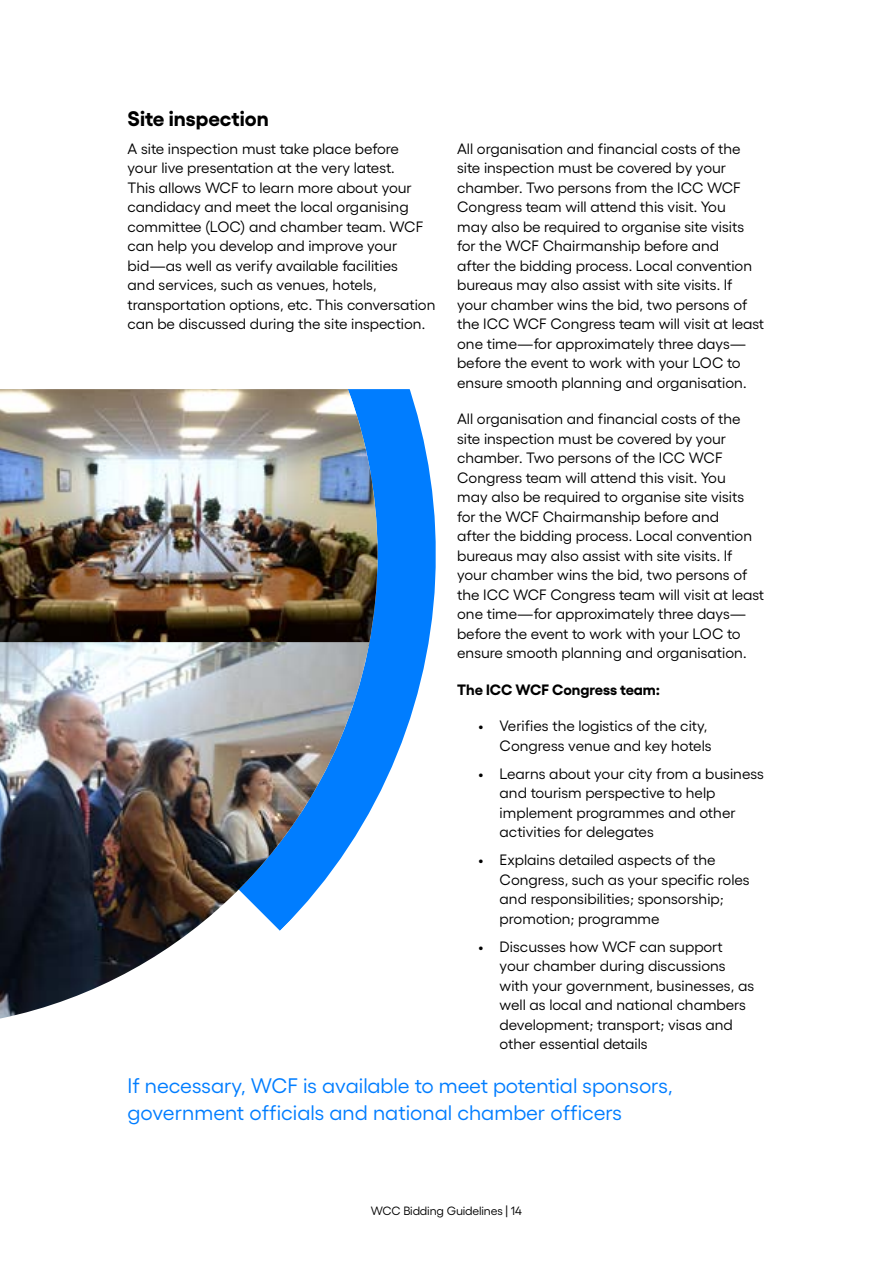
<style>
.page{position:relative;width:893px;height:1263px;background:#fff}
.page>*{position:absolute;margin:0;border:0;box-sizing:border-box;transform-origin:0 0}
.t1{font:21px/27px "Gellix";color:#007dff}
.t2{font:700 21px "Gellix";color:#000}
.t3{font:15px/19.5px "Gellix";color:#000}
.t4{font:700 15px "Gellix";color:#000}
.t5{font:12px "Gellix";letter-spacing:-.01em;color:#000}
.s1{font-weight:500}
</style>
<div class="page">
<svg style="left:378px;top:389px;width:58px;height:407px;fill:#007dff"></svg>
<svg style="left:0;top:646px;width:378px;height:373px"></svg>
<img style="left:0;top:389px;width:378px;height:257px">
<img style="left:0;top:642px;width:369px;height:376px">
<h1 class="t2" style="left:128px;top:101px;width:143px">Site inspection</h1>
<p class="t3" style="left:128px;top:137px;width:309px">A site inspection must take place before<br>your live presentation at the very latest.<br>This allows WCF to learn more about your candidacy and meet the local organising committee (LOC) and chamber team. WCF can help you develop and improve your bid—as well as verify available facilities<br>and services, such as venues, hotels, transportation options, etc. This conversation can be discussed during the site inspection.</p>
<p class="t3" style="left:457px;top:137px;width:309px">All organisation and financial costs of the site inspection must be covered by your chamber. Two persons from the ICC WCF Congress team will attend this visit. You<br>may also be required to organise site visits for the WCF Chairmanship before and<br>after the bidding process. Local convention bureaus may also assist with site visits. If your chamber wins the bid, two persons of the ICC WCF Congress team will visit at least one time—for approximately three days— before the event to work with your LOC to ensure smooth planning and organisation.</p>
<p class="t3" style="left:457px;top:408px;width:309px">All organisation and financial costs of the site inspection must be covered by your chamber. Two persons of the ICC WCF Congress team will attend this visit. You<br>may also be required to organise site visits for the WCF Chairmanship before and<br>after the bidding process. Local convention bureaus may also assist with site visits. If your chamber wins the bid, two persons of the ICC WCF Congress team will visit at least one time—for approximately three days— before the event to work with your LOC to ensure smooth planning and organisation.</p>
<p class="t4" style="left:457px;top:677px;width:205px">The ICC WCF Congress team:</p>
<p class="t3" style="left:478px;top:715px;width:235px;text-align:right"><span class="s1">•</span> Verifies the logistics of the city,<br>Congress venue and key hotels</p>
<p class="t3" style="left:500px;top:762px;width:266px;text-indent:-21px"><span class="s1">•</span> Learns about your city from a business and tourism perspective to help implement programmes and other activities for delegates</p>
<p class="t3" style="left:500px;top:849px;width:251px;text-indent:-21px"><span class="s1">•</span> Explains detailed aspects of the Congress, such as your specific roles and responsibilities; sponsorship; promotion; programme</p>
<p class="t3" style="left:500px;top:935px;width:256px;text-indent:-21px"><span class="s1">•</span> Discusses how WCF can support your chamber during discussions with your government, businesses, as well as local and national chambers development; transport; visas and other essential details</p>
<h1 class="t1" style="left:128px;top:1070px;width:547px">If necessary, WCF is available to meet potential sponsors, government officials and national chamber officers</h1>
<p class="t5" style="left:371px;top:1202px;width:153px">WCC Bidding Guidelines | 14</p>
</div>
